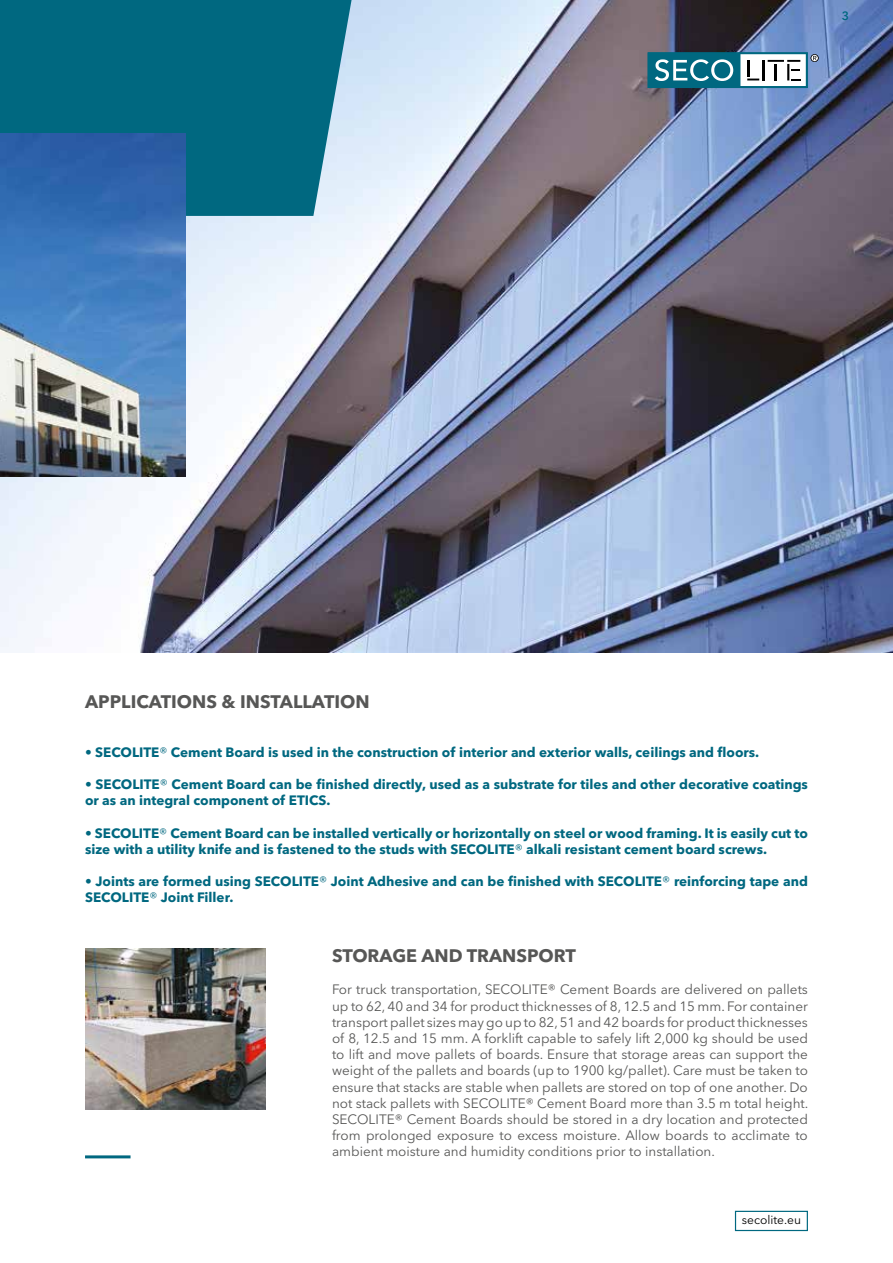
<style>
.page{position:relative;width:893px;height:1263px;background:#fff}
.page>*{position:absolute;margin:0;border:0;box-sizing:border-box;transform-origin:0 0}
.t1{font:700 18px "Avenir Next LT Pro";color:#575756}
.t2{font:13.5px/16.2px "Avenir Next LT Pro";color:#575756;text-align:justify}
.t3{font:700 13.5px/16.2px "Avenir Next LT Pro";color:#006880}
.t4{font:12px "Avenir Next LT Pro";color:#000}
.t5{font:600 12px "Avenir Next LT Pro";color:#006880}
.s1{font-weight:400}
</style>
<div class="page">
<img style="left:0;top:0;width:893px;height:653px">
<svg style="left:0;top:0;width:352px;height:216px;background:#0f7088"></svg>
<svg style="left:648px;top:52px;width:170px;height:36px"></svg>
<svg style="left:85px;top:1155px;width:46px;height:3px"></svg>
<div style="left:735px;top:1211px;width:73px;height:20px;background:#fff;border:1px solid #006880"></div>
<img style="left:0;top:134px;width:186px;height:342px">
<img style="left:85px;top:948px;width:181px;height:162px">
<p class="t5" style="left:842px;top:9px;width:9px">3</p>
<h1 class="t1" style="left:85px;top:691px;width:286px">APPLICATIONS &amp; INSTALLATION</h1>
<p class="t3" style="left:85px;top:743px;width:676px">• SECOLITE<span class="s1">®</span> Cement Board is used in the construction of interior and exterior walls, ceilings and floors.</p>
<p class="t3" style="left:85px;top:776px;width:724px">• SECOLITE<span class="s1">®</span> Cement Board can be finished directly, used as a substrate for tiles and other decorative coatings or as an integral component of ETICS.</p>
<p class="t3" style="left:85px;top:824px;width:724px">• SECOLITE<span class="s1">®</span> Cement Board can be installed vertically or horizontally on steel or wood framing. It is easily cut to size with a utility knife and is fastened to the studs with SECOLITE<span class="s1">®</span> alkali resistant cement board screws.</p>
<p class="t3" style="left:85px;top:873px;width:724px">• Joints are formed using SECOLITE<span class="s1">®</span> Joint Adhesive and can be finished with SECOLITE<span class="s1">®</span> reinforcing tape and<br>SECOLITE<span class="s1">®</span> Joint Filler.</p>
<h1 class="t1" style="left:332px;top:945px;width:246px">STORAGE AND TRANSPORT</h1>
<p class="t2" style="left:332px;top:981px;width:478px">For truck transportation, SECOLITE® Cement Boards are delivered on pallets up to 62, 40 and 34 for product thicknesses of 8, 12.5 and 15 mm. For container transport pallet sizes may go up to 82, 51 and 42 boards for product thicknesses of 8, 12.5 and 15 mm. A forklift capable to safely lift 2,000 kg should be used to lift and move pallets of boards. Ensure that storage areas can support the weight of the pallets and boards (up to 1900 kg/pallet). Care must be taken to ensure that stacks are stable when pallets are stored on top of one another. Do not stack pallets with SECOLITE® Cement Board more than 3.5 m total height.<br>SECOLITE® Cement Boards should be stored in a dry location and protected from prolonged exposure to excess moisture. Allow boards to acclimate to ambient moisture and humidity conditions prior to installation.</p>
<p class="t4" style="left:742px;top:1213px;width:61px">secolite.eu</p>
</div>
